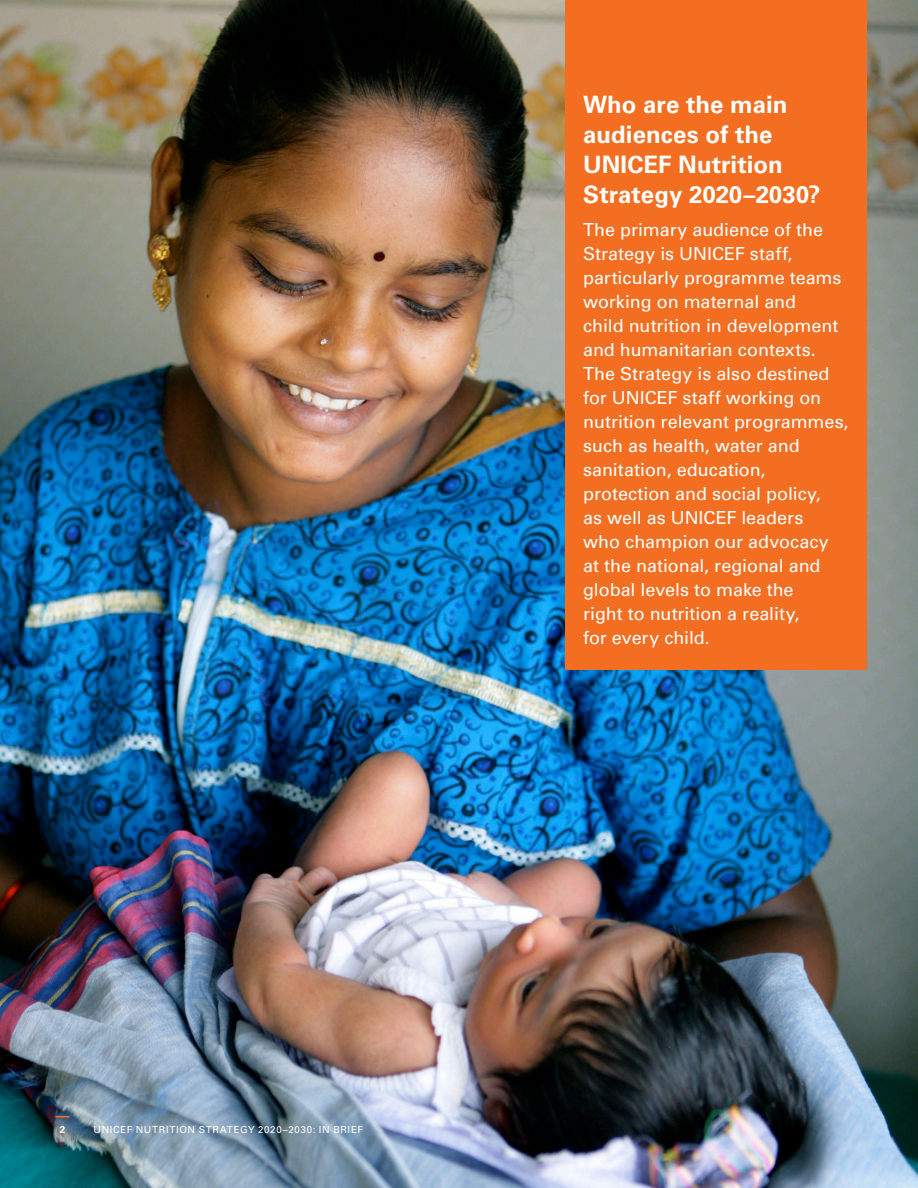
<style>
.page{position:relative;width:918px;height:1188px;background:#fff}
.page>*{position:absolute;margin:0;border:0;box-sizing:border-box;transform-origin:0 0}
.copy{font:700 24px/30px "Univers LT Std";color:#fff}
.copy-2{font:18px/24px "Univers LT Std";letter-spacing:-.005em;color:#fff}
.copy-3{font:9.75px "Univers LT Std";letter-spacing:.065em;color:#fff}
.t1{font:700 9.75px "Univers LT Std";color:#fff}
</style>
<div class="page">
<img style="left:0;top:0;width:918px;height:1188px">
<div style="left:566px;top:0;width:301px;height:670px;background:#f36e21"></div>
<svg style="left:56px;top:1116px;width:13px;height:1px"></svg>
<p class="t1" style="left:60px;top:1124px;width:7px">2</p>
<p class="copy-3" style="left:94px;top:1124px;width:271px">UNICEF NUTRITION STRATEGY 2020–2030: IN BRIEF</p>
<p class="copy" style="left:583px;top:90px;width:239px">Who are the main audiences of the<br>UNICEF Nutrition<br>Strategy 2020–2030?</p>
<p class="copy-2" style="left:583px;top:218px;width:267px">The primary audience of the<br>Strategy is UNICEF staff, particularly programme teams working on maternal and<br>child nutrition in development and humanitarian contexts.<br>The Strategy is also destined for UNICEF staff working on nutrition relevant programmes, such as health, water and sanitation, education, protection and social policy,<br>as well as UNICEF leaders<br>who champion our advocacy at the national, regional and global levels to make the<br>right to nutrition a reality,<br>for every child.</p>
</div>
